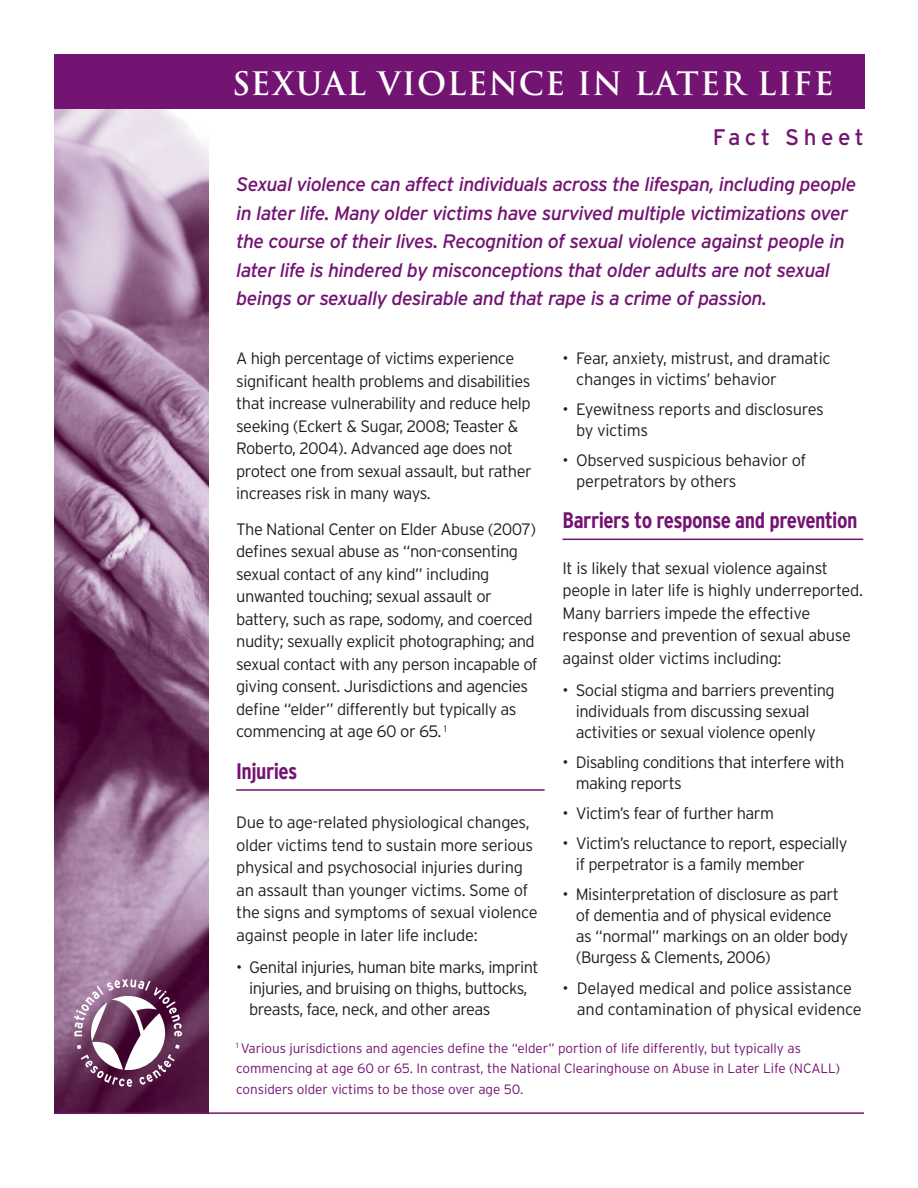
<style>
.page{position:relative;width:918px;height:1188px;background:#fff}
.page>*{position:absolute;margin:0;border:0;box-sizing:border-box;transform-origin:0 0}
.t1{font:700 31.5px "Trajan";letter-spacing:.04em;color:#fff}
.Header_Title{font:700 condensed 22.5px "Interstate";letter-spacing:-.025em;color:#731372}
.t2{font:22.5px "Interstate";letter-spacing:.2em;color:#731372}
.Main_Paragraph_ONLY{font:italic 19.5px/28.5px "Interstate";letter-spacing:-.03em;color:#731372}
.Body_Copy{font:300 16.5px/22.5px "Interstate";letter-spacing:-.03em;color:#231f20}
.Body_Copy-2{font:300 16.5px/21px "Interstate";letter-spacing:-.01em;color:#231f20}
.Grants_Copywrite_ONL{font:300 13.5px/20.4px "Interstate";letter-spacing:-.005em;color:#731372}
</style>
<div class="page">
<img style="left:54px;top:108px;width:155px;height:1004px">
<div style="left:54px;top:54px;width:810px;height:54px;background:#731372"></div>
<hr style="left:54px;top:1112px;width:810px;height:2px;background:#731372">
<hr style="left:236px;top:789px;width:309px;height:2px;background:#731372">
<hr style="left:562px;top:539px;width:301px;height:1px;background:#731372">
<svg style="left:74px;top:979px;width:108px;height:108px"></svg>
<p class="t1" style="left:232px;top:64px;width:603px">SEXUAL VIOLENCE IN LATER LIFE</p>
<p class="t2" style="left:713px;top:124px;width:153px">Fact Sheet</p>
<p class="Main_Paragraph_ONLY" style="left:236px;top:170px;width:622px">Sexual violence can affect individuals across the lifespan, including people in later life. Many older victims have survived multiple victimizations over the course of their lives. Recognition of sexual violence against people in later life is hindered by misconceptions that older adults are not sexual beings or sexually desirable and that rape is a crime of passion.</p>
<p class="Body_Copy" style="left:236px;top:347px;width:297px">A high percentage of victims experience significant health problems and disabilities that increase vulnerability and reduce help seeking (Eckert &amp; Sugar, 2008; Teaster &amp; Roberto, 2004). Advanced age does not protect one from sexual assault, but rather increases risk in many ways.</p>
<p class="Body_Copy" style="left:236px;top:518px;width:303px">The National Center on Elder Abuse (2007) defines sexual abuse as “non-consenting sexual contact of any kind” including unwanted touching; sexual assault or battery, such as rape, sodomy, and coerced nudity; sexually explicit photographing; and sexual contact with any person incapable of giving consent. Jurisdictions and agencies define “elder” differently but typically as commencing at age 60 or 65. <sup>1</sup></p>
<p class="Header_Title" style="left:236px;top:758px;width:63px">Injuries</p>
<p class="Body_Copy" style="left:236px;top:811px;width:303px">Due to age-related physiological changes, older victims tend to sustain more serious physical and psychosocial injuries during an assault than younger victims. Some of the signs and symptoms of sexual violence against people in later life include:</p>
<p class="Body_Copy" style="left:249px;top:956px;width:291px;line-height:21px;text-indent:-13px">• Genital injuries, human bite marks, imprint injuries, and bruising on thighs, buttocks, breasts, face, neck, and other areas</p>
<p class="Body_Copy" style="left:576px;top:348px;width:256px;line-height:21px;text-indent:-14px">• Fear, anxiety, mistrust, and dramatic changes in victims’ behavior</p>
<p class="Body_Copy" style="left:576px;top:399px;width:249px;line-height:21px;text-indent:-14px">• Eyewitness reports and disclosures by victims</p>
<p class="Body_Copy" style="left:576px;top:449px;width:232px;line-height:21px;text-indent:-14px">• Observed suspicious behavior of perpetrators by others</p>
<p class="Header_Title" style="left:562px;top:508px;width:296px">Barriers to response and prevention</p>
<p class="Body_Copy" style="left:562px;top:557px;width:302px">It is likely that sexual violence against people in later life is highly underreported.<br>Many barriers impede the effective response and prevention of sexual abuse against older victims including:</p>
<p class="Body_Copy" style="left:576px;top:679px;width:261px;line-height:21px;text-indent:-13px">• Social stigma and barriers preventing individuals from discussing sexual activities or sexual violence openly</p>
<p class="Body_Copy" style="left:576px;top:751px;width:270px;line-height:21px;text-indent:-13px">• Disabling conditions that interfere with making reports</p>
<p class="Body_Copy" style="left:562px;top:802px;width:213px">• Victim’s fear of further harm</p>
<p class="Body_Copy" style="left:576px;top:833px;width:273px;line-height:21px;text-indent:-13px">• Victim’s reluctance to report, especially if perpetrator is a family member</p>
<p class="Body_Copy" style="left:576px;top:884px;width:274px;line-height:21px;text-indent:-13px">• Misinterpretation of disclosure as part of dementia and of physical evidence as “normal” markings on an older body (Burgess &amp; Clements, 2006)</p>
<p class="Body_Copy-2" style="left:577px;top:977px;width:287px;text-indent:-14px">• Delayed medical and police assistance and contamination of physical evidence</p>
<p class="Grants_Copywrite_ONL" style="left:236px;top:1038px;width:606px"><sup>1</sup> Various jurisdictions and agencies define the “elder” portion of life differently, but typically as commencing at age 60 or 65. In contrast, the National Clearinghouse on Abuse in Later Life (NCALL) considers older victims to be those over age 50.</p>
</div>
